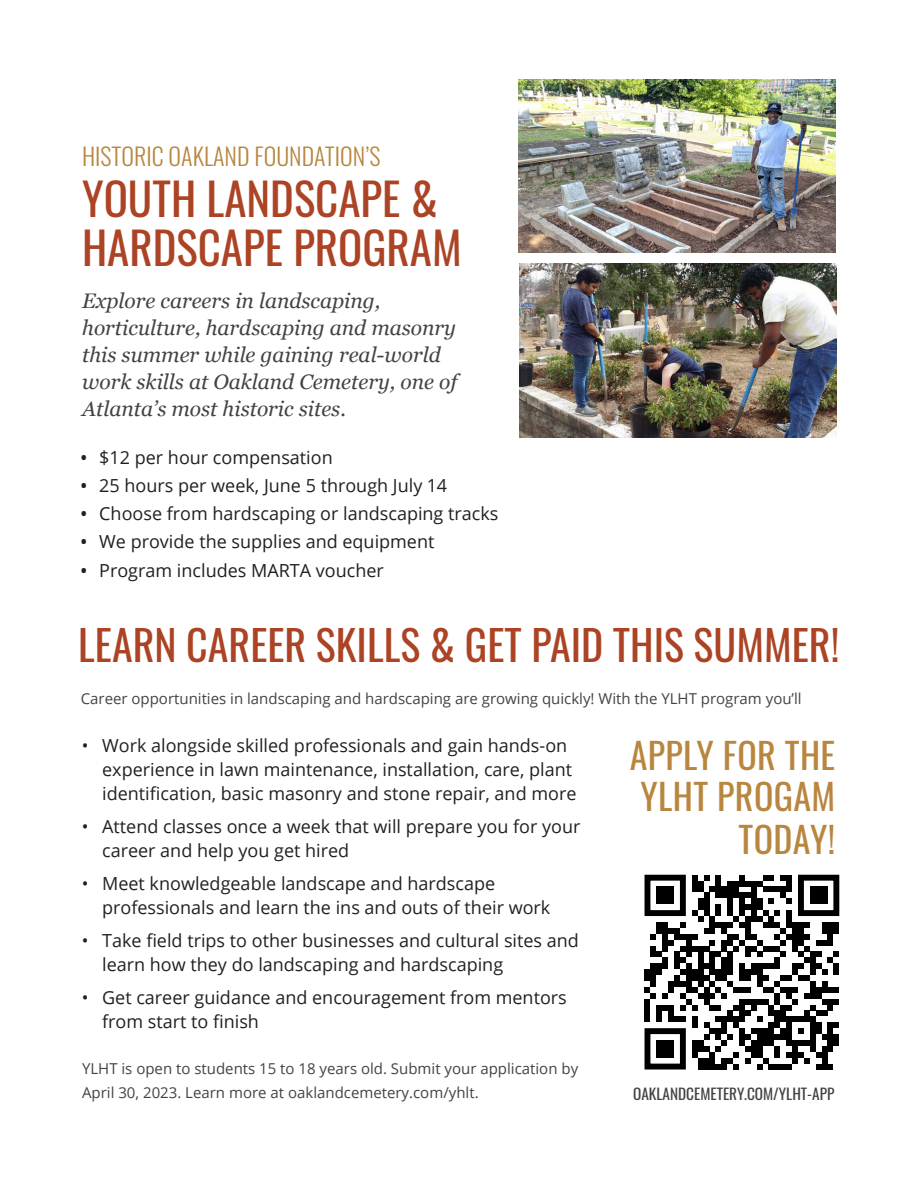
<style>
.page{position:relative;width:918px;height:1188px;background:#fff}
.page>*{position:absolute;margin:0;border:0;box-sizing:border-box;transform-origin:0 0}
.t1{font:45px/49.5px "Oswald";color:#ab4324}
.t2{font:42px "Oswald";color:#ab4324}
.t3{font:36px/40.8px "Oswald";letter-spacing:.01em;color:#b8863e;text-align:center}
.t4{font:300 24px "Oswald";color:#b8863e}
.t5{font:italic 21px/27px "Georgia";color:#434343}
.t6{font:18px/24px "Open Sans";color:#231f20}
.t7{font:15.3px "Oswald";color:#434343}
.t8{font:15px/24px "Open Sans";color:#434343}
.s1{font-weight:600}
</style>
<div class="page">
<img style="left:518px;top:80px;width:318px;height:173px">
<svg style="left:644px;top:874px;width:196px;height:196px"></svg>
<img style="left:520px;top:264px;width:317px;height:173px">
<p class="t4" style="left:82px;top:135px;width:300px">HISTORIC OAKLAND FOUNDATION’S</p>
<p class="t1" style="left:82px;top:169px;width:381px">YOUTH LANDSCAPE &amp;<br>HARDSCAPE PROGRAM</p>
<p class="t5" style="left:82px;top:286px;width:377px">Explore careers in landscaping, horticulture, hardscaping and masonry this summer while gaining real-world work skills at Oakland Cemetery, one of Atlanta’s most historic sites.</p>
<p class="t6" style="left:81px;top:445px;width:254px"><span class="s1">•</span> $12 per hour compensation</p>
<p class="t6" style="left:81px;top:473px;width:368px"><span class="s1">•</span> 25 hours per week, June 5 through July 14</p>
<p class="t6" style="left:81px;top:501px;width:419px"><span class="s1">•</span> Choose from hardscaping or landscaping tracks</p>
<p class="t6" style="left:81px;top:529px;width:355px"><span class="s1">•</span> We provide the supplies and equipment</p>
<p class="t6" style="left:81px;top:558px;width:305px"><span class="s1">•</span> Program includes MARTA voucher</p>
<p class="t2" style="left:78px;top:607px;width:763px">LEARN CAREER SKILLS &amp; GET PAID THIS SUMMER!</p>
<p class="t8" style="left:81px;top:686px;width:723px">Career opportunities in landscaping and hardscaping are growing quickly! With the YLHT program you’ll</p>
<p class="t6" style="left:102px;top:733px;width:476px;text-indent:-20px">• Work alongside skilled professionals and gain hands-on experience in lawn maintenance, installation, care, plant identification, basic masonry and stone repair, and more</p>
<p class="t6" style="left:102px;top:814px;width:480px;text-indent:-20px">• Attend classes once a week that will prepare you for your career and help you get hired</p>
<p class="t6" style="left:102px;top:871px;width:450px;text-indent:-20px">• Meet knowledgeable landscape and hardscape professionals and learn the ins and outs of their work</p>
<p class="t6" style="left:102px;top:928px;width:478px;text-indent:-20px">• Take field trips to other businesses and cultural sites and learn how they do landscaping and hardscaping</p>
<p class="t6" style="left:102px;top:985px;width:466px;text-indent:-20px">• Get career guidance and encouragement from mentors from start to finish</p>
<p class="t8" style="left:82px;top:1057px;width:498px">YLHT is open to students 15 to 18 years old. Submit your application by<br>April 30, 2023. Learn more at oaklandcemetery.com/yhlt.</p>
<p class="t3" style="left:630px;top:732px;width:207px">APPLY FOR THE<br>YLHT PROGAM</p>
<p class="t3" style="left:738px;top:816px;width:98px">TODAY!</p>
<p class="t7" style="left:633px;top:1080px;width:203px">OAKLANDCEMETERY.COM/YLHT-APP</p>
</div>
